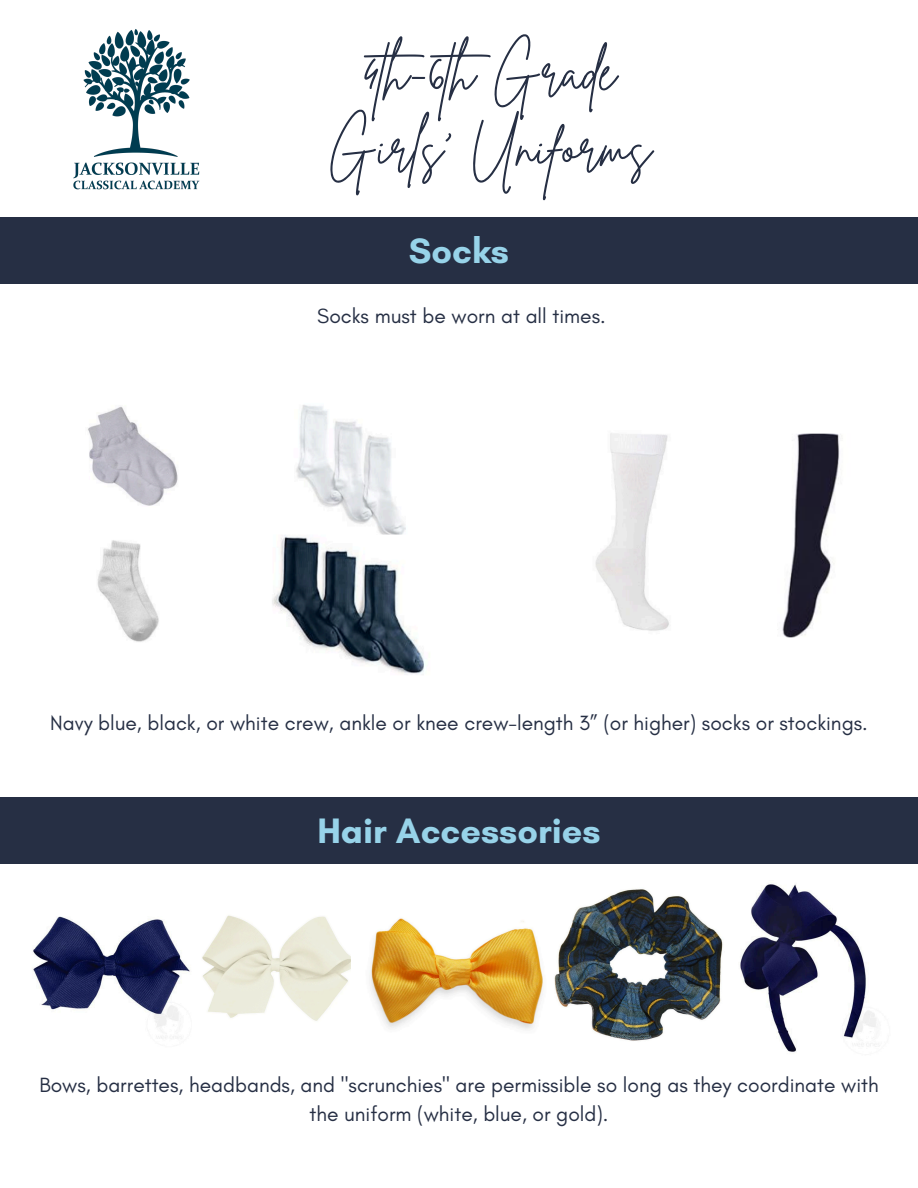
<style>
.page{position:relative;width:918px;height:1188px;background:#fff}
.page>*{position:absolute;margin:0;border:0;box-sizing:border-box;transform-origin:0 0}
.t1{font:54px/75.3px "Brittany Signature";color:#262f44;text-align:center}
.t2{font:700 36px "Glacial Indifference";color:#97d3e9}
.t3{font:21px/29.2px "Glacial Indifference";color:#262f44;text-align:center}
</style>
<div class="page">
<div style="left:0;top:217px;width:918px;height:66px;background:#262f44"></div>
<img style="left:88px;top:405px;width:581px;height:270px">
<img style="left:782px;top:433px;width:58px;height:205px">
<div style="left:0;top:797px;width:918px;height:66px;background:#262f44"></div>
<img style="left:33px;top:916px;width:157px;height:123px">
<img style="left:202px;top:915px;width:149px;height:106px">
<img style="left:369px;top:918px;width:174px;height:112px">
<img style="left:554px;top:889px;width:169px;height:152px">
<img style="left:740px;top:884px;width:136px;height:168px">
<img style="left:73px;top:29px;width:127px;height:161px">
<p class="t1" style="left:328px;top:35px;width:325px">4th-6th Grade<br>Girls’ Uniforms</p>
<p class="t2" style="left:409px;top:228px;width:102px">Socks</p>
<h2 class="t3" style="left:317px;top:301px;width:290px">Socks must be worn at all times.</h2>
<p class="t3" style="left:50px;top:708px;width:819px">Navy blue, black, or white crew, ankle or knee crew-length 3” (or higher) socks or stockings.</p>
<p class="t2" style="left:317px;top:809px;width:285px">Hair Accessories</p>
<p class="t3" style="left:39px;top:1070px;width:841px">Bows, barrettes, headbands, and "scrunchies" are permissible so long as they coordinate with the uniform (white, blue, or gold).</p>
</div>
